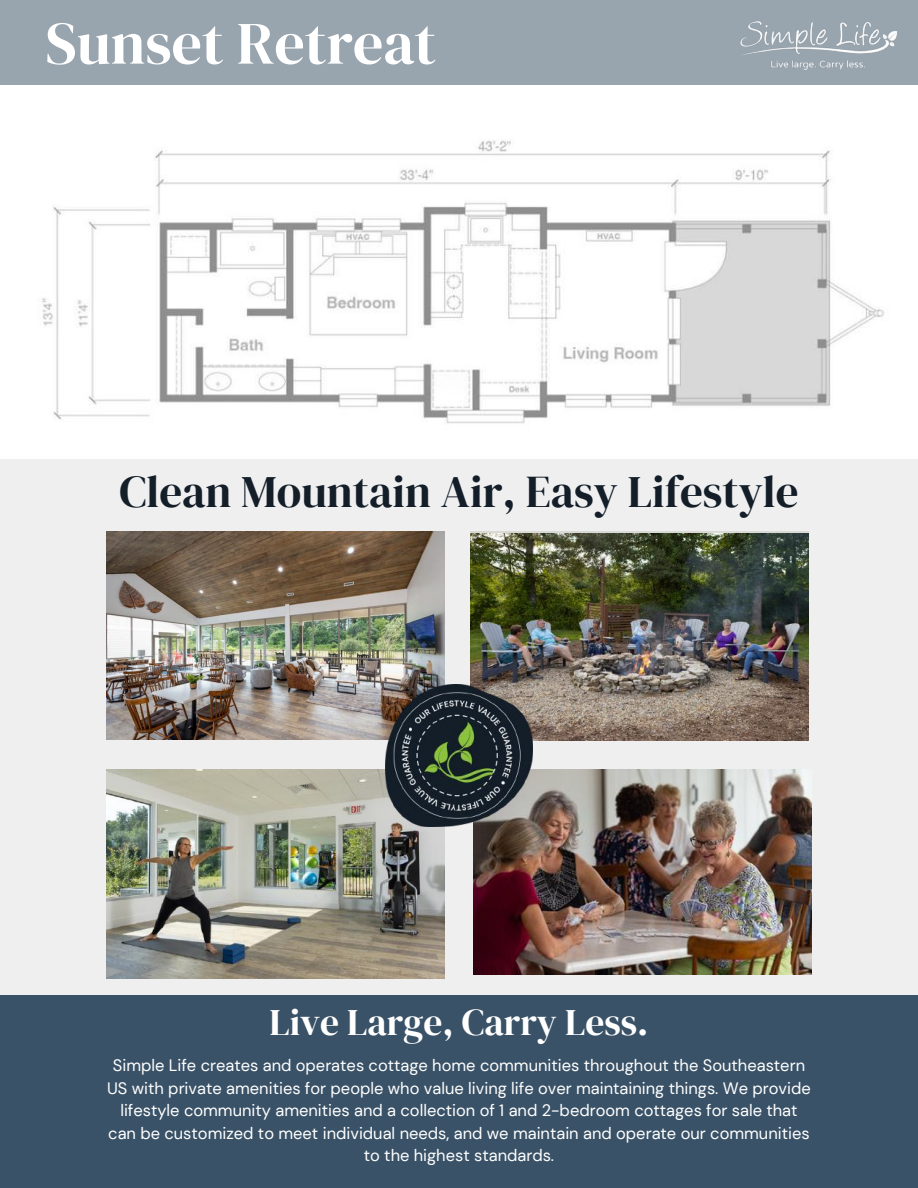
<style>
.page{position:relative;width:918px;height:1188px;background:#fff}
.page>*{position:absolute;margin:0;border:0;box-sizing:border-box;transform-origin:0 0}
.t1{font:60px "DM Serif Display";color:#fff}
.t2{font:45px "DM Serif Display";color:#131e29}
.t3{font:37.5px "DM Serif Display";color:#fff}
.t4{font:16.5px/22.5px "DM Sans";color:#fff;text-align:center}
</style>
<div class="page">
<div style="left:0;top:0;width:918px;height:84px;background:#98a4ae"></div>
<img style="left:729px;top:21px;width:177px;height:64px">
<div style="left:0;top:459px;width:918px;height:563px;background:#efefef"></div>
<div style="left:0;top:995px;width:918px;height:193px;background:#3a5267"></div>
<img style="left:473px;top:770px;width:339px;height:205px">
<img style="left:106px;top:532px;width:339px;height:208px">
<img style="left:106px;top:770px;width:339px;height:208px">
<img style="left:470px;top:533px;width:339px;height:207px">
<img style="left:386px;top:684px;width:146px;height:142px">
<img style="left:42px;top:139px;width:842px;height:285px">
<h1 class="t1" style="left:45px;top:1px;width:392px">Sunset Retreat</h1>
<h2 class="t2" style="left:119px;top:460px;width:681px">Clean Mountain Air, Easy Lifestyle</h2>
<h3 class="t3" style="left:270px;top:996px;width:380px">Live Large, Carry Less.</h3>
<p class="t4" style="left:107px;top:1054px;width:705px">Simple Life creates and operates cottage home communities throughout the Southeastern US with private amenities for people who value living life over maintaining things. We provide lifestyle community amenities and a collection of 1 and 2-bedroom cottages for sale that can be customized to meet individual needs, and we maintain and operate our communities to the highest standards.</p>
</div>
